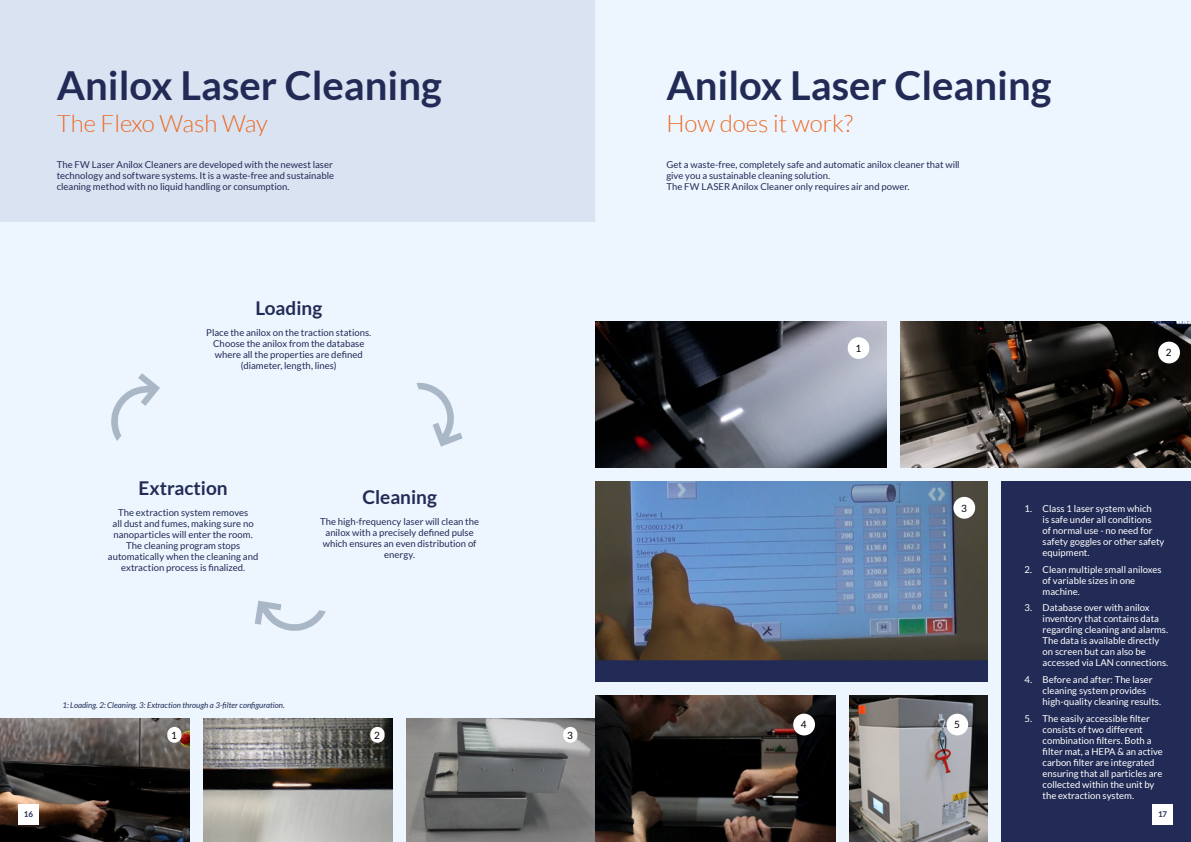
<style>
.page{position:relative;width:1191px;height:842px;background:#fff}
.page>*{position:absolute;margin:0;border:0;box-sizing:border-box;transform-origin:0 0}
.t1{font:700 40px "Lato";color:#212b55}
.t2{font:300 24px "Lato";color:#ed6923}
.t3{font:700 19px "Lato";color:#212b55}
.t4{font:10px "Lato";color:#000}
.t5{font:9.5px/11px "Lato";color:#212b55;text-align:center}
.t6{font:9.5px/11px "Lato";color:#fff}
.t7{font:italic 8px "Lato";color:#212b55}
.t8{font:700 8px "Lato";color:#212b55}
</style>
<div class="page">
<div style="left:0;top:0;width:595px;height:842px;background:#edf6ff"></div>
<div style="left:0;top:0;width:595px;height:221px;background:#dae3f2"></div>
<svg style="left:255px;top:601px;width:71px;height:30px"></svg>
<svg style="left:111px;top:373px;width:49px;height:68px"></svg>
<svg style="left:416px;top:383px;width:46px;height:64px"></svg>
<img style="left:0;top:719px;width:189px;height:123px">
<img style="left:203px;top:719px;width:189px;height:123px">
<img style="left:406px;top:719px;width:189px;height:123px">
<div style="left:167px;top:727px;width:14px;height:16px;background:#fff;border-radius:7px"></div>
<div style="left:370px;top:727px;width:14px;height:16px;background:#fff;border-radius:7px"></div>
<div style="left:563px;top:727px;width:14px;height:16px;background:#fff;border-radius:7px"></div>
<div style="left:595px;top:0;width:596px;height:842px;background:#edf6ff"></div>
<div style="left:1002px;top:482px;width:189px;height:360px;background:#212b55"></div>
<img style="left:595px;top:321px;width:291px;height:146px">
<img style="left:900px;top:321px;width:291px;height:146px">
<img style="left:595px;top:482px;width:392px;height:199px">
<img style="left:595px;top:696px;width:240px;height:146px">
<img style="left:849px;top:696px;width:138px;height:146px">
<div style="left:847px;top:337px;width:22px;height:22px;background:#fff;border-radius:50%"></div>
<div style="left:1158px;top:342px;width:22px;height:21px;background:#fff;border-radius:50%"></div>
<div style="left:953px;top:497px;width:22px;height:22px;background:#fff;border-radius:50%"></div>
<div style="left:793px;top:714px;width:22px;height:21px;background:#fff;border-radius:50%"></div>
<div style="left:946px;top:714px;width:22px;height:21px;background:#fff;border-radius:50%"></div>
<img style="left:595px;top:719px;width:1px;height:123px">
<div style="left:18px;top:805px;width:21px;height:19px;background:#fff"></div>
<div style="left:1152px;top:805px;width:21px;height:19px;background:#fff"></div>
<h1 class="t1" style="left:57px;top:63px;width:387px">Anilox Laser Cleaning</h1>
<h2 class="t2" style="left:57px;top:110px;width:213px">The Flexo Wash Way</h2>
<p class="t5" style="left:57px;top:159px;width:279px;text-align:left">The FW Laser Anilox Cleaners are developed with the newest laser technology and software systems. It is a waste-free and sustainable cleaning method with no liquid handling or consumption.</p>
<h3 class="t3" style="left:255px;top:297px;width:68px">Loading</h3>
<p class="t5" style="left:206px;top:327px;width:166px">Place the anilox on the traction stations.<br>Choose the anilox from the database where all the properties are defined (diameter, length, lines)</p>
<h3 class="t3" style="left:139px;top:477px;width:91px">Extraction</h3>
<p class="t5" style="left:108px;top:507px;width:152px">The extraction system removes<br>all dust and fumes, making sure no nanoparticles will enter the room.<br>The cleaning program stops automatically when the cleaning and extraction process is finalized.</p>
<h3 class="t3" style="left:362px;top:486px;width:76px">Cleaning</h3>
<p class="t5" style="left:320px;top:516px;width:161px">The high-frequency laser will clean the anilox with a precisely defined pulse which ensures an even distribution of energy.</p>
<p class="t7" style="left:62px;top:700px;width:224px">1: Loading. 2: Cleaning. 3: Extraction through a 3-filter configuration.</p>
<p class="t4" style="left:171px;top:729px;width:7px">1</p>
<p class="t4" style="left:374px;top:729px;width:7px">2</p>
<p class="t4" style="left:567px;top:729px;width:7px">3</p>
<h1 class="t1" style="left:666px;top:63px;width:387px">Anilox Laser Cleaning</h1>
<h2 class="t2" style="left:666px;top:110px;width:188px">How does it work?</h2>
<p class="t5" style="left:666px;top:159px;width:295px;text-align:left">Get a waste-free, completely safe and automatic anilox cleaner that will give you a sustainable cleaning solution.<br>The FW LASER Anilox Cleaner only requires air and power.</p>
<p class="t4" style="left:855px;top:343px;width:7px">1</p>
<p class="t4" style="left:1165px;top:347px;width:7px">2</p>
<p class="t4" style="left:961px;top:502px;width:7px">3</p>
<p class="t4" style="left:801px;top:719px;width:7px">4</p>
<p class="t4" style="left:954px;top:719px;width:7px">5</p>
<p class="t6" style="left:1042px;top:503px;width:123px;text-indent:-18px">1. Class 1 laser system which<br>is safe under all conditions<br>of normal use - no need for safety goggles or other safety equipment.</p>
<p class="t6" style="left:1042px;top:564px;width:120px;text-indent:-18px">2. Clean multiple small aniloxes of variable sizes in one machine.</p>
<p class="t6" style="left:1042px;top:602px;width:127px;text-indent:-18px">3. Database over with anilox inventory that contains data regarding cleaning and alarms.<br>The data is available directly on screen but can also be accessed via LAN connections.</p>
<p class="t6" style="left:1042px;top:674px;width:120px;text-indent:-18px">4. Before and after: The laser cleaning system provides high-quality cleaning results.</p>
<p class="t6" style="left:1042px;top:713px;width:122px;text-indent:-18px">5. The easily accessible filter consists of two different combination filters. Both a filter mat, a HEPA &amp; an active carbon filter are integrated ensuring that all particles are collected within the unit by the extraction system.</p>
<p class="t8" style="left:24px;top:809px;width:11px">20</p>
<p class="t8" style="left:24px;top:810px;width:11px">16</p>
<p class="t8" style="left:1158px;top:809px;width:11px">2117</p>
</div>
